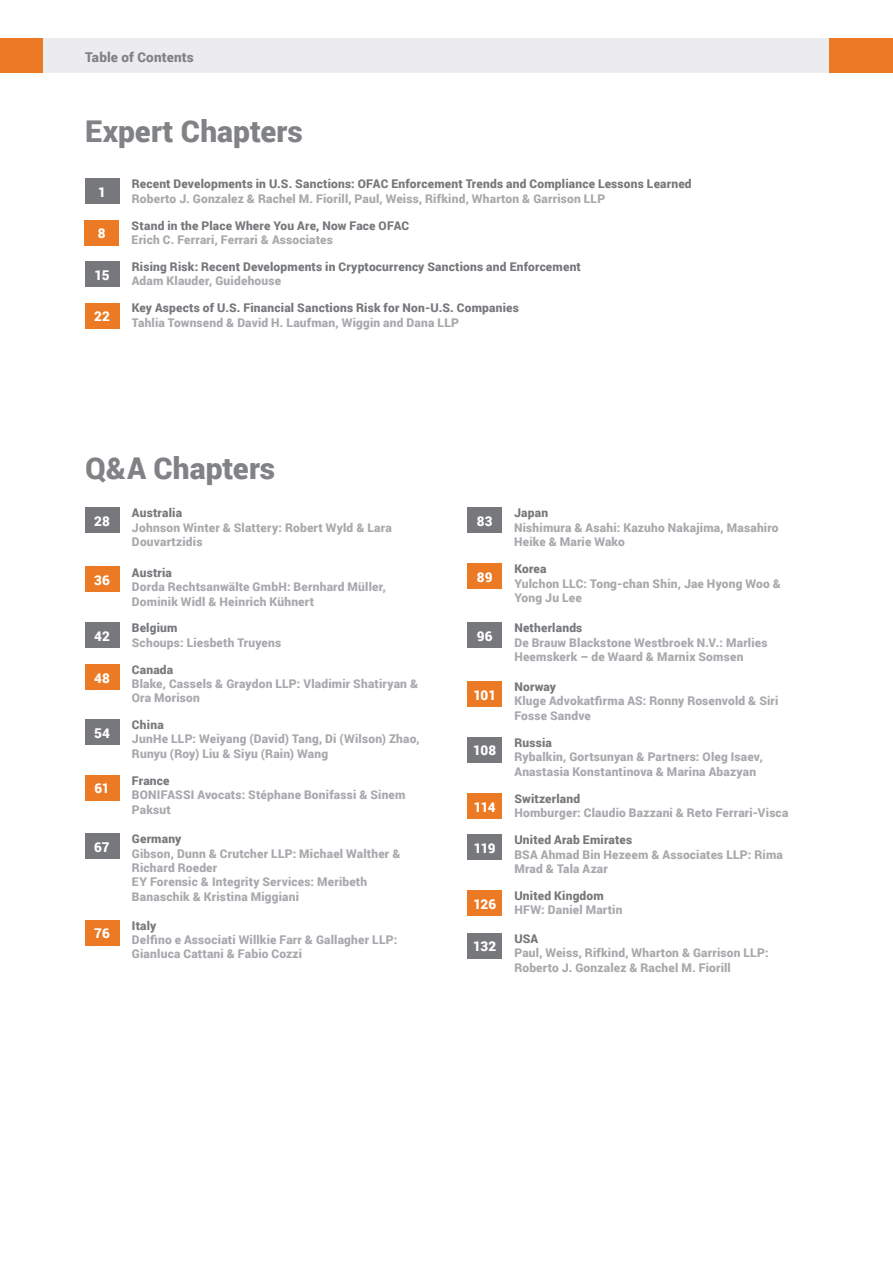
<style>
.page{position:relative;width:893px;height:1263px;background:#fff}
.page>*{position:absolute;margin:0;border:0;box-sizing:border-box;transform-origin:0 0}
.t1{font:900 30px "Roboto";color:#808285}
.t2{font:900 13.5px "Roboto";letter-spacing:-.005em;color:#fff}
.t3{font:900 13.5px "Roboto";letter-spacing:.01em;color:#808285}
.t4{font:900 12px/14.4px "Roboto";letter-spacing:.015em;color:#a8a9ad}
.t5{font:900 12px "Roboto";letter-spacing:.015em;color:#76787b}
</style>
<div class="page">
<div style="left:43px;top:38px;width:786px;height:34px;background:#ececee"></div>
<div style="left:0;top:38px;width:43px;height:34px;background:#ec7923"></div>
<div style="left:829px;top:38px;width:64px;height:34px;background:#ec7923"></div>
<div style="left:85px;top:179px;width:34px;height:25px;background:#76787b"></div>
<div style="left:85px;top:507px;width:34px;height:26px;background:#76787b"></div>
<div style="left:85px;top:567px;width:34px;height:25px;background:#ec7923"></div>
<div style="left:85px;top:622px;width:34px;height:26px;background:#76787b"></div>
<div style="left:85px;top:719px;width:34px;height:26px;background:#76787b"></div>
<div style="left:85px;top:833px;width:34px;height:26px;background:#76787b"></div>
<div style="left:85px;top:664px;width:34px;height:26px;background:#ec7923"></div>
<div style="left:85px;top:775px;width:34px;height:25px;background:#ec7923"></div>
<div style="left:85px;top:920px;width:34px;height:25px;background:#ec7923"></div>
<div style="left:468px;top:507px;width:34px;height:26px;background:#76787b"></div>
<div style="left:468px;top:564px;width:34px;height:25px;background:#ec7923"></div>
<div style="left:468px;top:681px;width:34px;height:26px;background:#ec7923"></div>
<div style="left:468px;top:623px;width:34px;height:25px;background:#76787b"></div>
<div style="left:468px;top:737px;width:34px;height:25px;background:#76787b"></div>
<div style="left:468px;top:793px;width:34px;height:26px;background:#ec7923"></div>
<div style="left:468px;top:834px;width:34px;height:26px;background:#76787b"></div>
<div style="left:468px;top:890px;width:34px;height:26px;background:#ec7923"></div>
<div style="left:468px;top:933px;width:34px;height:25px;background:#76787b"></div>
<div style="left:85px;top:220px;width:34px;height:25px;background:#ec7923"></div>
<div style="left:85px;top:261px;width:34px;height:26px;background:#76787b"></div>
<div style="left:85px;top:303px;width:34px;height:25px;background:#ec7923"></div>
<p class="t3" style="left:85px;top:48px;width:110px">Table of Contents</p>
<h1 class="t1" style="left:85px;top:111px;width:219px">Expert Chapters</h1>
<p class="t2" style="left:98px;top:183px;width:9px">1</p>
<p class="t5" style="left:132px;top:175px;width:561px">Recent Developments in U.S. Sanctions: OFAC Enforcement Trends and Compliance Lessons Learned</p>
<p class="t4" style="left:132px;top:191px;width:475px">Roberto J. Gonzalez &amp; Rachel M. Fiorill, Paul, Weiss, Rifkind, Wharton &amp; Garrison LLP</p>
<p class="t2" style="left:98px;top:224px;width:9px">8</p>
<p class="t2" style="left:95px;top:265px;width:16px">15</p>
<p class="t2" style="left:94px;top:307px;width:17px">22</p>
<p class="t5" style="left:132px;top:217px;width:279px">Stand in the Place Where You Are, Now Face OFAC</p>
<p class="t4" style="left:132px;top:232px;width:203px">Erich C. Ferrari, Ferrari &amp; Associates</p>
<p class="t5" style="left:132px;top:258px;width:451px">Rising Risk: Recent Developments in Cryptocurrency Sanctions and Enforcement</p>
<p class="t4" style="left:132px;top:273px;width:151px">Adam Klauder, Guidehouse</p>
<p class="t5" style="left:132px;top:300px;width:389px">Key Aspects of U.S. Financial Sanctions Risk for Non-U.S. Companies</p>
<p class="t4" style="left:132px;top:315px;width:329px">Tahlia Townsend &amp; David H. Laufman, Wiggin and Dana LLP</p>
<h1 class="t1" style="left:85px;top:447px;width:192px">Q&amp;A Chapters</h1>
<p class="t2" style="left:94px;top:511px;width:17px">28</p>
<p class="t2" style="left:94px;top:571px;width:17px">36</p>
<p class="t2" style="left:94px;top:626px;width:17px">42</p>
<p class="t2" style="left:94px;top:668px;width:17px">48</p>
<p class="t2" style="left:94px;top:723px;width:17px">54</p>
<p class="t2" style="left:94px;top:779px;width:17px">61</p>
<p class="t2" style="left:94px;top:837px;width:17px">67</p>
<p class="t2" style="left:94px;top:924px;width:17px">76</p>
<p class="t5" style="left:132px;top:505px;width:52px">Australia</p>
<p class="t4" style="left:132px;top:520px;width:261px">Johnson Winter &amp; Slattery: Robert Wyld &amp; Lara<br>Douvartzidis</p>
<p class="t5" style="left:132px;top:564px;width:42px">Austria</p>
<p class="t4" style="left:132px;top:579px;width:255px">Dorda Rechtsanwälte GmbH: Bernhard Müller,<br>Dominik Widl &amp; Heinrich Kühnert</p>
<p class="t5" style="left:132px;top:620px;width:47px">Belgium</p>
<p class="t4" style="left:132px;top:635px;width:151px">Schoups: Liesbeth Truyens</p>
<p class="t5" style="left:132px;top:661px;width:43px">Canada</p>
<p class="t4" style="left:132px;top:676px;width:288px">Blake, Cassels &amp; Graydon LLP: Vladimir Shatiryan &amp;<br>Ora Morison</p>
<p class="t5" style="left:132px;top:716px;width:33px">China</p>
<p class="t4" style="left:132px;top:731px;width:289px">JunHe LLP: Weiyang (David) Tang, Di (Wilson) Zhao,<br>Runyu (Roy) Liu &amp; Siyu (Rain) Wang</p>
<p class="t5" style="left:132px;top:772px;width:39px">France</p>
<p class="t4" style="left:132px;top:787px;width:275px">BONIFASSI Avocats: Stéphane Bonifassi &amp; Sinem<br>Paksut</p>
<p class="t5" style="left:132px;top:830px;width:51px">Germany</p>
<p class="t4" style="left:132px;top:846px;width:270px">Gibson, Dunn &amp; Crutcher LLP: Michael Walther &amp; Richard Roeder<br>EY Forensic &amp; Integrity Services: Meribeth Banaschik &amp; Kristina Miggiani</p>
<p class="t5" style="left:132px;top:917px;width:26px">Italy</p>
<p class="t4" style="left:132px;top:932px;width:267px">Delfino e Associati Willkie Farr &amp; Gallagher LLP:<br>Gianluca Cattani &amp; Fabio Cozzi</p>
<p class="t2" style="left:477px;top:511px;width:17px">83</p>
<p class="t2" style="left:477px;top:568px;width:17px">89</p>
<p class="t2" style="left:477px;top:627px;width:17px">96</p>
<p class="t2" style="left:473px;top:685px;width:24px">101</p>
<p class="t2" style="left:473px;top:741px;width:24px">108</p>
<p class="t2" style="left:474px;top:797px;width:23px">114</p>
<p class="t2" style="left:474px;top:838px;width:23px">119</p>
<p class="t2" style="left:473px;top:894px;width:24px">126</p>
<p class="t2" style="left:473px;top:937px;width:24px">132</p>
<p class="t5" style="left:514px;top:504px;width:36px">Japan</p>
<p class="t4" style="left:514px;top:520px;width:266px">Nishimura &amp; Asahi: Kazuho Nakajima, Masahiro<br>Heike &amp; Marie Wako</p>
<p class="t5" style="left:514px;top:561px;width:34px">Korea</p>
<p class="t4" style="left:514px;top:576px;width:268px">Yulchon LLC: Tong-chan Shin, Jae Hyong Woo &amp;<br>Yong Ju Lee</p>
<p class="t5" style="left:514px;top:619px;width:70px">Netherlands</p>
<p class="t4" style="left:514px;top:635px;width:255px">De Brauw Blackstone Westbroek N.V.: Marlies<br>Heemskerk – de Waard &amp; Marnix Somsen</p>
<p class="t5" style="left:514px;top:678px;width:43px">Norway</p>
<p class="t4" style="left:514px;top:693px;width:266px">Kluge Advokatfirma AS: Ronny Rosenvold &amp; Siri<br>Fosse Sandve</p>
<p class="t5" style="left:514px;top:734px;width:39px">Russia</p>
<p class="t4" style="left:514px;top:749px;width:250px">Rybalkin, Gortsunyan &amp; Partners: Oleg Isaev,<br>Anastasia Konstantinova &amp; Marina Abazyan</p>
<p class="t5" style="left:514px;top:790px;width:67px">Switzerland</p>
<p class="t4" style="left:514px;top:805px;width:275px">Homburger: Claudio Bazzani &amp; Reto Ferrari-Visca</p>
<p class="t5" style="left:514px;top:831px;width:119px">United Arab Emirates</p>
<p class="t4" style="left:514px;top:847px;width:270px">BSA Ahmad Bin Hezeem &amp; Associates LLP: Rima<br>Mrad &amp; Tala Azar</p>
<p class="t5" style="left:514px;top:887px;width:91px">United Kingdom</p>
<p class="t4" style="left:514px;top:902px;width:110px">HFW: Daniel Martin</p>
<p class="t5" style="left:514px;top:930px;width:25px">USA</p>
<p class="t4" style="left:514px;top:945px;width:256px">Paul, Weiss, Rifkind, Wharton &amp; Garrison LLP:<br>Roberto J. Gonzalez &amp; Rachel M. Fiorill</p>
</div>
